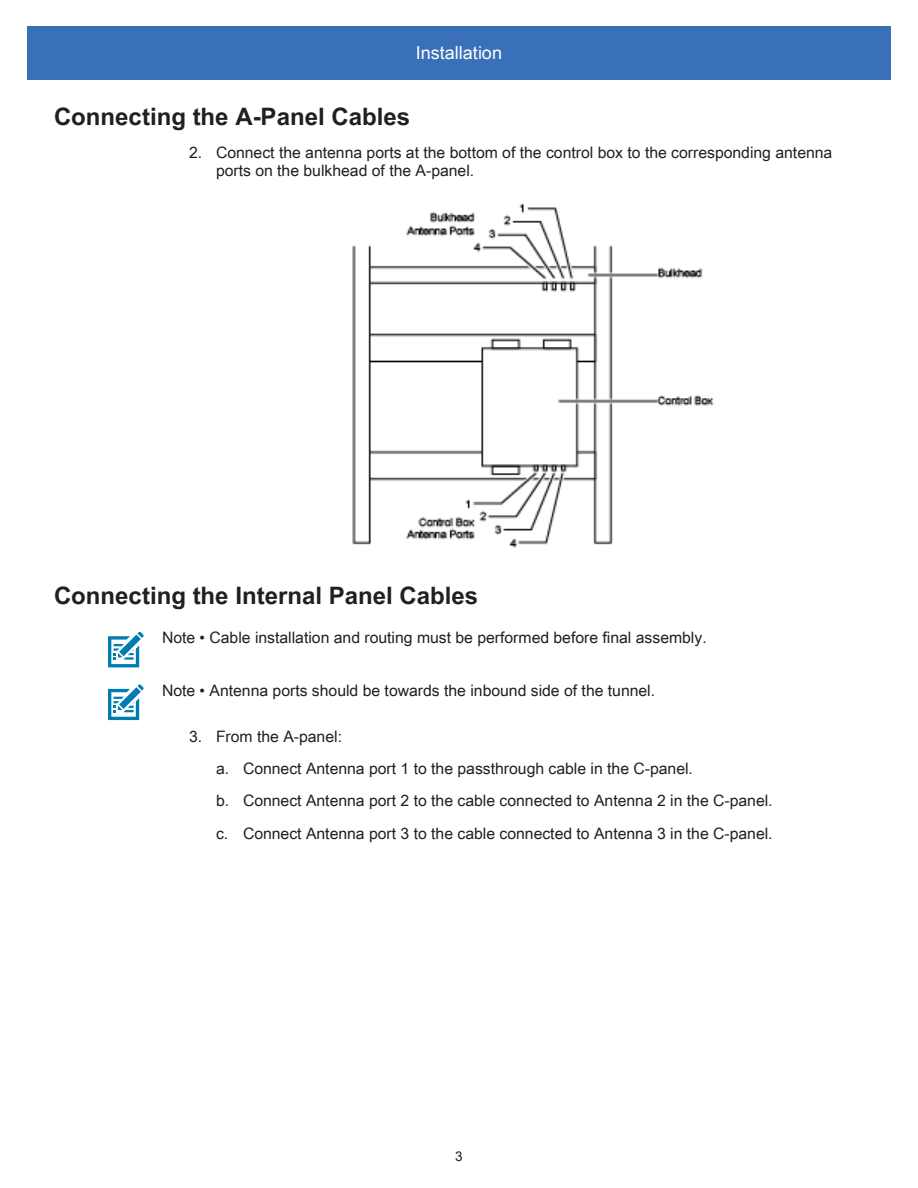
<style>
.page{position:relative;width:918px;height:1188px;background:#fff}
.page>*{position:absolute;margin:0;border:0;box-sizing:border-box;transform-origin:0 0}
._1_Heading1{font:700 24px "Arial Unicode MS";color:#231f20}
.t1{font:18px "Arial Unicode MS";color:#fff}
.t2{font:15.75px/18.9px "Arial Unicode MS";color:#231f20}
.t3{font:13.5px "Arial Unicode MS";color:#231f20}
</style>
<div class="page">
<div style="left:27px;top:26px;width:864px;height:54px;background:#3970b8"></div>
<img style="left:352px;top:203px;width:362px;height:345px">
<svg style="left:108px;top:632px;width:36px;height:35px"></svg>
<svg style="left:108px;top:684px;width:36px;height:36px"></svg>
<p class="t1" style="left:416px;top:40px;width:88px">Installation</p>
<p class="_1_Heading1" style="left:54px;top:99px;width:358px">Connecting the A-Panel Cables</p>
<p class="t2" style="left:216px;top:142px;width:618px;text-indent:-27px">2. Connect the antenna ports at the bottom of the control box to the corresponding antenna ports on the bulkhead of the A-panel.</p>
<p class="_1_Heading1" style="left:54px;top:578px;width:426px">Connecting the Internal Panel Cables</p>
<p class="t2" style="left:162px;top:628px;width:546px">Note • Cable installation and routing must be performed before final assembly.</p>
<p class="t2" style="left:162px;top:680px;width:495px">Note • Antenna ports should be towards the inbound side of the tunnel.</p>
<p class="t2" style="left:189px;top:726px;width:155px">3. From the A-panel:</p>
<p class="t2" style="left:216px;top:759px;width:479px">a. Connect Antenna port 1 to the passthrough cable in the C-panel.</p>
<p class="t2" style="left:216px;top:791px;width:558px">b. Connect Antenna port 2 to the cable connected to Antenna 2 in the C-panel.</p>
<p class="t2" style="left:216px;top:823px;width:558px">c. Connect Antenna port 3 to the cable connected to Antenna 3 in the C-panel.</p>
<p class="t3" style="left:455px;top:1146px;width:9px">3</p>
</div>
